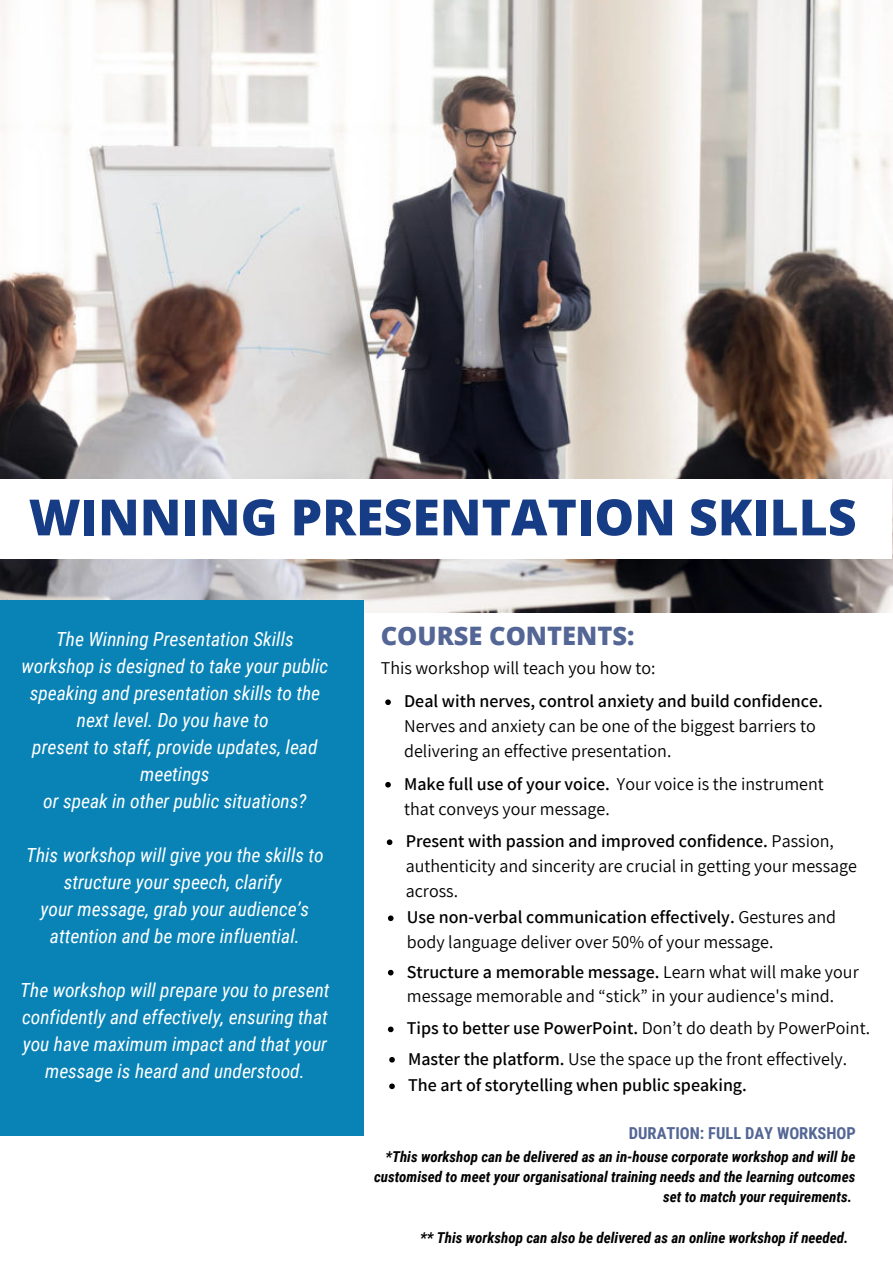
<style>
.page{position:relative;width:893px;height:1264px;background:#fff}
.page>*{position:absolute;margin:0;border:0;box-sizing:border-box;transform-origin:0 0}
.t1{font:800 49.95px "Open Sans";color:#163c86}
.t2{font:800 25.5px "Open Sans";color:#546696}
.t3{font:italic 19.5px/27px "Roboto Condensed";color:#fff;text-align:center}
.t4{font:18px/24.8px "Assistant";color:#000}
.t5{font:600 18px/26.5px "Assistant";color:#000}
.t6{font:700 16.5px "Roboto Condensed";color:#546696}
.t7{font:italic 700 15px/20.2px "Roboto Condensed";color:#000;text-align:right}
.s1{font-weight:600}
.s2{font-weight:400}
</style>
<div class="page">
<img style="left:0;top:0;width:892px;height:613px">
<div style="left:1px;top:479px;width:891px;height:79px;background:#fff"></div>
<div style="left:0;top:600px;width:363px;height:535px;background:#0983b6"></div>
<svg style="left:385px;top:699px;width:6px;height:6px"></svg>
<svg style="left:385px;top:782px;width:6px;height:5px"></svg>
<svg style="left:388px;top:915px;width:5px;height:6px"></svg>
<svg style="left:387px;top:839px;width:5px;height:6px"></svg>
<svg style="left:388px;top:969px;width:5px;height:6px"></svg>
<svg style="left:388px;top:1026px;width:5px;height:6px"></svg>
<svg style="left:389px;top:1057px;width:6px;height:5px"></svg>
<svg style="left:389px;top:1083px;width:6px;height:6px"></svg>
<h1 class="t1" style="left:29px;top:479px;width:829px">WINNING PRESENTATION SKILLS</h1>
<p class="t3" style="left:21px;top:624px;width:308px">The Winning Presentation Skills workshop is designed to take your public speaking and presentation skills to the next level. Do you have to<br>present to staff, provide updates, lead meetings<br>or speak in other public situations?</p>
<p class="t3" style="left:26px;top:840px;width:299px">This workshop will give you the skills to structure your speech, clarify<br>your message, grab your audience’s attention and be more influential.</p>
<p class="t3" style="left:20px;top:975px;width:311px">The workshop will prepare you to present confidently and effectively, ensuring that you have maximum impact and that your message is heard and understood.</p>
<h2 class="t2" style="left:381px;top:616px;width:255px">COURSE CONTENTS:</h2>
<p class="t4" style="left:381px;top:655px;width:276px">This workshop will teach you how to:</p>
<p class="t5" style="left:404px;top:687px;width:420px">Deal with nerves, control anxiety and build confidence.</p>
<p class="t4" style="left:404px;top:712px;width:413px">Nerves and anxiety can be one of the biggest barriers to delivering an effective presentation.</p>
<p class="t4" style="left:404px;top:770px;width:421px"><span class="s1">Make full use of your voice.</span> Your voice is the instrument that conveys your message.</p>
<p class="t4" style="left:405px;top:828px;width:453px"><span class="s1">Present with passion and improved confidence.</span> Passion, authenticity and sincerity are crucial in getting your message across.</p>
<p class="t4" style="left:407px;top:904px;width:431px"><span class="s1">Use non-verbal communication effectively.</span> Gestures and body language deliver over 50% of your message.</p>
<p class="t4" style="left:407px;top:958px;width:453px"><span class="s1">Structure a memorable message.</span> Learn what will make your message memorable and “stick” in your audience's mind.</p>
<p class="t5" style="left:407px;top:1014px;width:464px">Tips to better use PowerPoint. <span class="s2">Don’t do death by PowerPoint.</span></p>
<p class="t5" style="left:408px;top:1044px;width:440px">Master the platform. <span class="s2">Use the space up the front effectively.<br></span>The art of storytelling when public speaking.</p>
<p class="t6" style="left:628px;top:1121px;width:228px">DURATION: FULL DAY WORKSHOP</p>
<p class="t7" style="left:374px;top:1145px;width:482px">*This workshop can be delivered as an in-house corporate workshop and will be customised to meet your organisational training needs and the learning outcomes set to match your requirements.</p>
<p class="t7" style="left:420px;top:1226px;width:430px">** This workshop can also be delivered as an online workshop if needed.</p>
</div>
